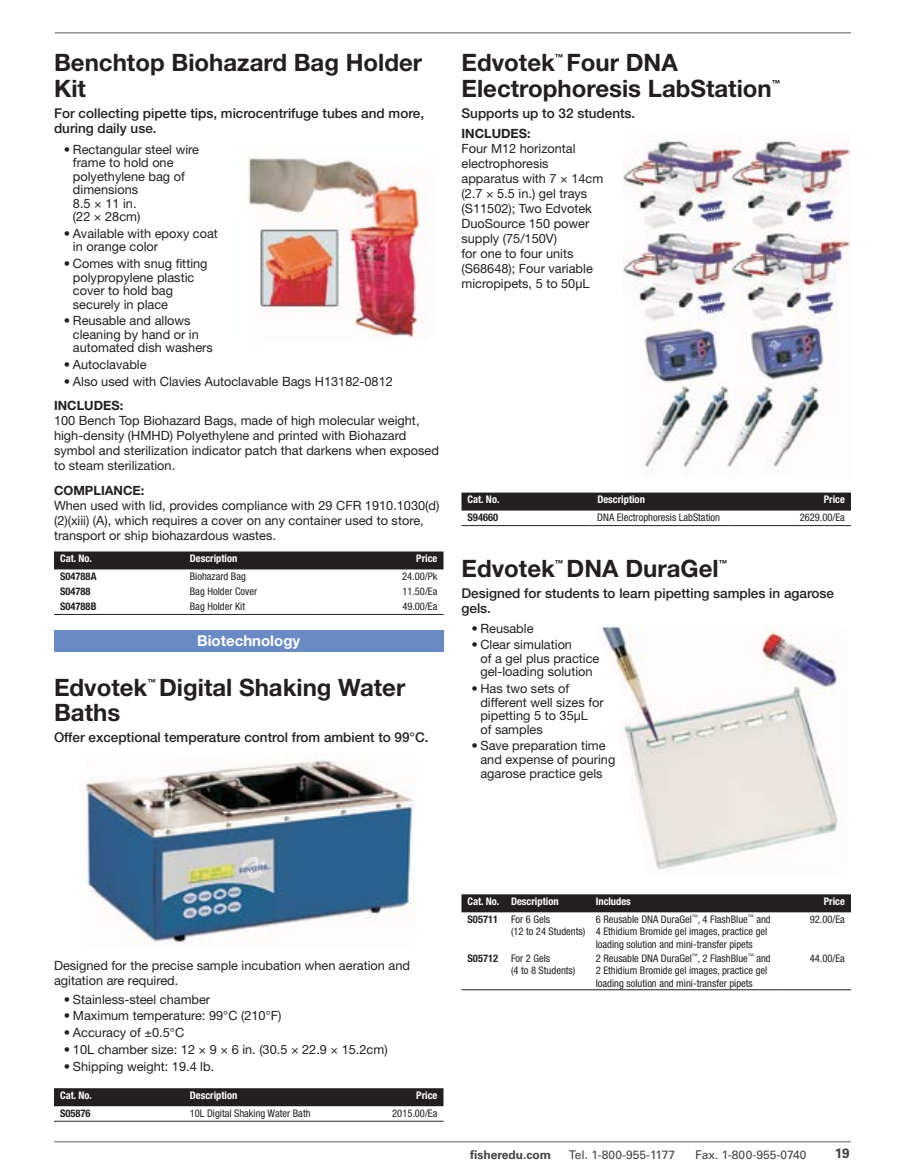
<style>
.page{position:relative;width:905px;height:1175px;background:#fff}
.page>*{position:absolute;margin:0;border:0;box-sizing:border-box;transform-origin:0 0}
.Coupon_Header_P{font:700 24px/25.5px "Helvetica Neue LT Std";color:#231f20;text-align:center}
.SubSection_Bar_P{font:700 15px "Helvetica Neue LT Std";color:#fff}
.Focus_Statement_P{font:500 13.5px/15px "Helvetica Neue LT Std";color:#231f20}
.t1{font:700 13.5px "Univers LT Std";color:#414042}
.Additional_Info_Copy{font:12.75px/13.5px "Helvetica Neue LT Std";color:#231f20}
.Copy_Intro_P{font:12.75px/15px "Helvetica Neue LT Std";color:#231f20}
.t2{font:12px "Univers LT Std";color:#414042}
.t3{font:700 12px "Univers LT Std";color:#414042}
.Tdata{font:condensed 10.5px/12.6px "Helvetica Neue LT Std";color:#231f20}
.Theader{font:700 condensed 10.5px "Helvetica Neue LT Std";color:#fff}
.Tdata-right{font:condensed 10.5px "Helvetica Neue LT Std";color:#231f20}
.Tcatno{font:700 condensed 10.5px "Helvetica Neue LT Std";color:#231f20}
.Theader-right{font:700 condensed 10.5px "Helvetica Neue LT Std";color:#fff}
.Coupon_Header_P-2{font:700 8.4px "Helvetica Neue LT Std";color:#231f20}
.s1{font-weight:700}
</style>
<div class="page">
<hr style="left:54px;top:1140px;width:796px;height:2px;background:#939598">
<hr style="left:55px;top:32px;width:796px;height:2px;background:#939598">
<img style="left:623px;top:139px;width:227px;height:336px">
<div style="left:54px;top:630px;width:389px;height:21px;background:#6a8ac4"></div>
<img style="left:82px;top:760px;width:333px;height:186px">
<img style="left:247px;top:156px;width:181px;height:181px">
<img style="left:601px;top:624px;width:237px;height:248px">
<div style="left:461px;top:492px;width:389px;height:18px;background:#231f20"></div>
<hr style="left:461px;top:525px;width:130px;height:1px;background:#231f20">
<hr style="left:591px;top:525px;width:137px;height:1px;background:#231f20">
<hr style="left:728px;top:525px;width:122px;height:1px;background:#231f20">
<div style="left:54px;top:1088px;width:389px;height:18px;background:#231f20"></div>
<hr style="left:54px;top:1120px;width:130px;height:1px;background:#231f20">
<hr style="left:184px;top:1120px;width:136px;height:1px;background:#231f20">
<hr style="left:320px;top:1120px;width:123px;height:1px;background:#231f20">
<div style="left:54px;top:551px;width:389px;height:18px;background:#231f20"></div>
<hr style="left:54px;top:614px;width:130px;height:1px;background:#231f20">
<hr style="left:184px;top:614px;width:130px;height:1px;background:#231f20">
<hr style="left:314px;top:614px;width:129px;height:1px;background:#231f20">
<div style="left:461px;top:894px;width:389px;height:18px;background:#231f20"></div>
<hr style="left:461px;top:989px;width:44px;height:1px;background:#231f20">
<hr style="left:505px;top:989px;width:84px;height:1px;background:#231f20">
<hr style="left:589px;top:989px;width:188px;height:1px;background:#231f20">
<hr style="left:777px;top:989px;width:74px;height:1px;background:#231f20">
<p class="Coupon_Header_P" style="left:54px;top:49px;width:370px;text-align:left">Benchtop Biohazard Bag Holder<br>Kit</p>
<p class="Focus_Statement_P" style="left:54px;top:105px;width:371px">For collecting pipette tips, microcentrifuge tubes and more, during daily use.</p>
<p class="Additional_Info_Copy" style="left:73px;top:142px;width:128px;text-indent:-9px">• Rectangular steel wire frame to hold one polyethylene bag of dimensions<br>8.5 × 11 in.<br>(22 × 28cm)</p>
<p class="Additional_Info_Copy" style="left:73px;top:226px;width:146px;text-indent:-9px">• Available with epoxy coat in orange color</p>
<p class="Additional_Info_Copy" style="left:73px;top:257px;width:136px;text-indent:-9px">• Comes with snug fitting polypropylene plastic cover to hold bag securely in place</p>
<p class="Additional_Info_Copy" style="left:73px;top:314px;width:141px;text-indent:-9px">• Reusable and allows cleaning by hand or in automated dish washers</p>
<p class="Additional_Info_Copy" style="left:64px;top:358px;width:84px">• Autoclavable</p>
<p class="Additional_Info_Copy" style="left:64px;top:374px;width:330px">• Also used with Clavies Autoclavable Bags H13182-0812</p>
<p class="Additional_Info_Copy" style="left:54px;top:397px;width:386px;line-height:15px"><span class="s1">INCLUDES:<br></span>100 Bench Top Biohazard Bags, made of high molecular weight, high-density (HMHD) Polyethylene and printed with Biohazard symbol and sterilization indicator patch that darkens when exposed to steam sterilization.</p>
<p class="Additional_Info_Copy" style="left:54px;top:483px;width:387px;line-height:15px"><span class="s1">COMPLIANCE:<br></span>When used with lid, provides compliance with 29 CFR 1910.1030(d) (2)(xiii) (A), which requires a cover on any container used to store, transport or ship biohazardous wastes.</p>
<p class="Theader" style="left:60px;top:552px;width:34px">Cat. No.</p>
<p class="Theader" style="left:190px;top:552px;width:49px">Description</p>
<p class="Theader-right" style="left:416px;top:552px;width:23px">Price</p>
<p class="Tcatno" style="left:60px;top:570px;width:38px">S04788A</p>
<p class="Tdata" style="left:190px;top:570px;width:58px">Biohazard Bag</p>
<p class="Tdata-right" style="left:402px;top:570px;width:37px">24.00/Pk</p>
<p class="Tcatno" style="left:60px;top:585px;width:32px">S04788</p>
<p class="Tdata" style="left:190px;top:585px;width:69px">Bag Holder Cover</p>
<p class="Tdata-right" style="left:402px;top:585px;width:37px">11.50/Ea</p>
<p class="Tcatno" style="left:60px;top:600px;width:38px">S04788B</p>
<p class="Tdata" style="left:190px;top:600px;width:57px">Bag Holder Kit</p>
<p class="Tdata-right" style="left:402px;top:600px;width:37px">49.00/Ea</p>
<p class="SubSection_Bar_P" style="left:197px;top:631px;width:105px">Biotechnology</p>
<p class="Coupon_Header_P" style="left:54px;top:674px;width:95px">Edvotek</p>
<p class="Coupon_Header_P-2" style="left:147px;top:676px;width:10px">™</p>
<p class="Coupon_Header_P" style="left:159px;top:674px;width:248px">Digital Shaking Water</p>
<p class="Coupon_Header_P" style="left:54px;top:699px;width:68px">Baths</p>
<p class="Focus_Statement_P" style="left:54px;top:729px;width:376px">Offer exceptional temperature control from ambient to 99°C.</p>
<p class="Coupon_Header_P" style="left:461px;top:49px;width:95px">Edvotek</p>
<p class="Coupon_Header_P-2" style="left:555px;top:52px;width:10px">™</p>
<p class="Coupon_Header_P" style="left:461px;top:49px;width:312px">Four DNA<br>Electrophoresis LabStation</p>
<p class="Coupon_Header_P-2" style="left:771px;top:78px;width:10px">™</p>
<p class="Focus_Statement_P" style="left:461px;top:105px;width:175px">Supports up to 32 students.</p>
<p class="Copy_Intro_P" style="left:461px;top:126px;width:143px"><span class="s1">INCLUDES:<br></span>Four M12 horizontal electrophoresis apparatus with 7 × 14cm (2.7 × 5.5 in.) gel trays (S11502); Two Edvotek<br>DuoSource 150 power supply (75/150V)<br>for one to four units (S68648); Four variable micropipets, 5 to 50μL</p>
<p class="Theader" style="left:467px;top:493px;width:34px">Cat. No.</p>
<p class="Theader" style="left:597px;top:493px;width:49px">Description</p>
<p class="Theader-right" style="left:823px;top:493px;width:23px">Price</p>
<p class="Tcatno" style="left:467px;top:511px;width:32px">S94660</p>
<p class="Tdata" style="left:597px;top:511px;width:124px">DNA Electrophoresis LabStation</p>
<p class="Tdata-right" style="left:799px;top:511px;width:47px">2629.00/Ea</p>
<p class="Coupon_Header_P" style="left:461px;top:555px;width:95px">Edvotek</p>
<p class="Coupon_Header_P-2" style="left:555px;top:558px;width:10px">™</p>
<p class="Coupon_Header_P" style="left:566px;top:555px;width:153px">DNA DuraGel</p>
<p class="Coupon_Header_P-2" style="left:718px;top:558px;width:10px">™</p>
<p class="Focus_Statement_P" style="left:461px;top:585px;width:374px">Designed for students to learn pipetting samples in agarose gels.</p>
<p class="Additional_Info_Copy" style="left:471px;top:621px;width:64px">• Reusable</p>
<p class="Additional_Info_Copy" style="left:480px;top:638px;width:121px;text-indent:-9px">• Clear simulation<br>of a gel plus practice gel-loading solution</p>
<p class="Additional_Info_Copy" style="left:480px;top:681px;width:125px;text-indent:-9px">• Has two sets of different well sizes for pipetting 5 to 35μL<br>of samples</p>
<p class="Additional_Info_Copy" style="left:480px;top:739px;width:136px;text-indent:-9px">• Save preparation time and expense of pouring agarose practice gels</p>
<p class="Copy_Intro_P" style="left:54px;top:957px;width:357px">Designed for the precise sample incubation when aeration and agitation are required.</p>
<p class="Additional_Info_Copy" style="left:64px;top:992px;width:148px">• Stainless-steel chamber</p>
<p class="Additional_Info_Copy" style="left:64px;top:1009px;width:219px">• Maximum temperature: 99°C (210°F)</p>
<p class="Additional_Info_Copy" style="left:64px;top:1025px;width:122px">• Accuracy of ±0.5°C</p>
<p class="Additional_Info_Copy" style="left:64px;top:1042px;width:325px">• 10L chamber size: 12 × 9 × 6 in. (30.5 × 22.9 × 15.2cm)</p>
<p class="Additional_Info_Copy" style="left:64px;top:1059px;width:152px">• Shipping weight: 19.4 lb.</p>
<p class="Theader" style="left:60px;top:1088px;width:34px">Cat. No.</p>
<p class="Theader" style="left:190px;top:1088px;width:49px">Description</p>
<p class="Theader-right" style="left:416px;top:1088px;width:23px">Price</p>
<p class="Tcatno" style="left:60px;top:1106px;width:32px">S05876</p>
<p class="Tdata" style="left:190px;top:1106px;width:122px">10L Digital Shaking Water Bath</p>
<p class="Tdata-right" style="left:392px;top:1106px;width:47px">2015.00/Ea</p>
<p class="Theader" style="left:467px;top:894px;width:33px">Cat. No.</p>
<p class="Theader" style="left:511px;top:894px;width:49px">Description</p>
<p class="Theader" style="left:595px;top:894px;width:37px">Includes</p>
<p class="Theader-right" style="left:823px;top:894px;width:23px">Price</p>
<p class="Tcatno" style="left:467px;top:912px;width:32px">S05711</p>
<p class="Tdata" style="left:511px;top:912px;width:76px">For 6 Gels<br>(12 to 24 Students)</p>
<p class="Tdata" style="left:595px;top:912px;width:176px">6 Reusable DNA DuraGel<sup>™</sup>, 4 FlashBlue<sup>™</sup> and<br>4 Ethidium Bromide gel images, practice gel loading solution and mini-transfer pipets</p>
<p class="Tdata-right" style="left:809px;top:913px;width:37px">92.00/Ea</p>
<p class="Tcatno" style="left:467px;top:951px;width:32px">S05712</p>
<p class="Tdata" style="left:511px;top:951px;width:66px">For 2 Gels<br>(4 to 8 Students)</p>
<p class="Tdata" style="left:595px;top:951px;width:176px">2 Reusable DNA DuraGel<sup>™</sup>, 2 FlashBlue<sup>™</sup> and<br>2 Ethidium Bromide gel images, practice gel loading solution and mini-transfer pipets</p>
<p class="Tdata-right" style="left:809px;top:951px;width:37px">44.00/Ea</p>
<p class="t3" style="left:470px;top:1147px;width:82px">fisheredu.com</p>
<p class="t2" style="left:569px;top:1147px;width:108px">Tel. 1-800-955-1177</p>
<p class="t2" style="left:695px;top:1147px;width:113px">Fax. 1-800-955-0740</p>
<p class="t1" style="left:834px;top:1145px;width:16px">19</p>
</div>
